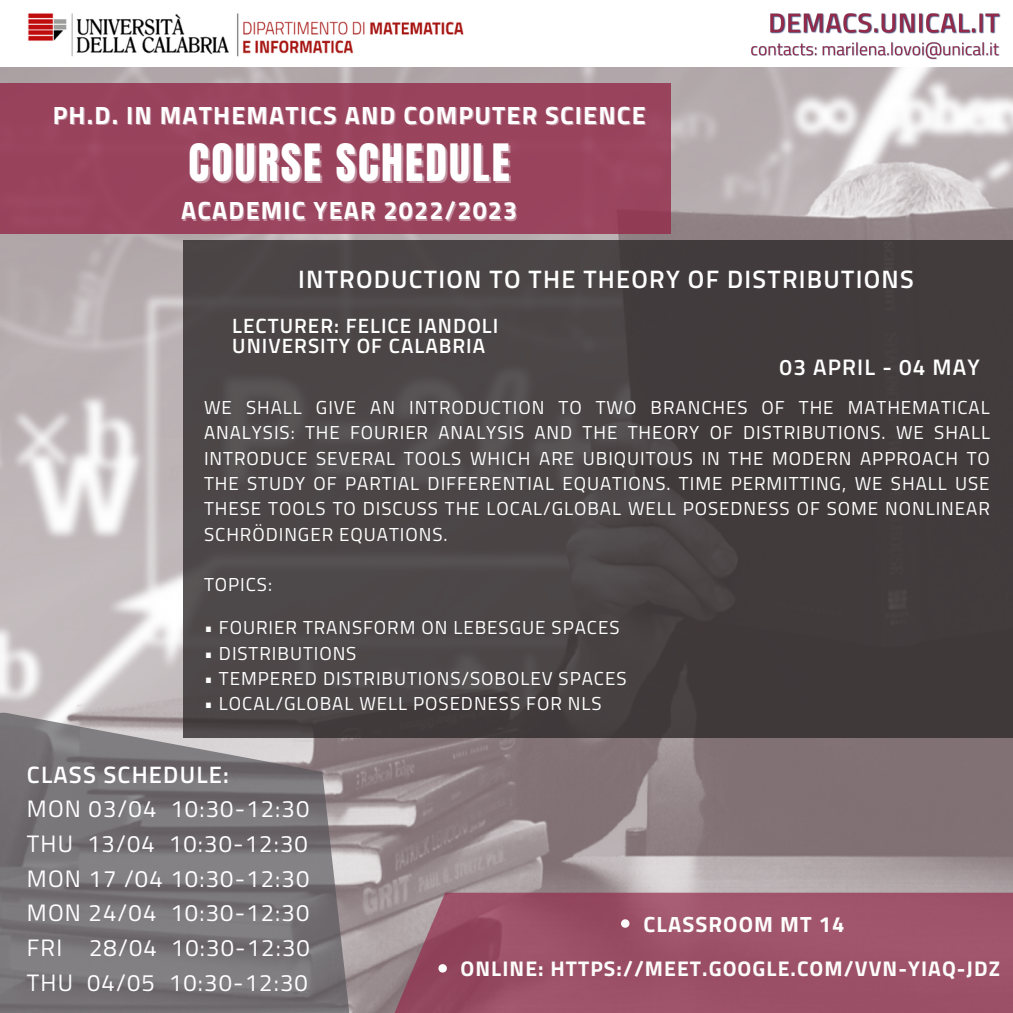
<style>
.page{position:relative;width:1013px;height:1013px;background:#fff}
.page>*{position:absolute;margin:0;border:0;box-sizing:border-box;transform-origin:0 0}
.t1{font:43.75px "Anton";letter-spacing:.05em;color:#fff}
.t2{font:600 25.25px "Titillium Web";letter-spacing:.05em;color:#fff}
.t3{font:700 25px "Titillium Web";letter-spacing:.05em;color:#fff}
.t4{font:23.75px/34.8px "Titillium Web";letter-spacing:.05em;color:#fff;text-align:justify}
.t5{font:600 23.75px "Titillium Web";letter-spacing:.05em;color:#fff}
.t6{font:600 22.5px "Titillium Web";letter-spacing:.05em;color:#fff}
.t7{font:700 22px "Titillium Web";letter-spacing:.05em;color:#fdfdfd}
.t8{font:700 21.25px "Titillium Web";letter-spacing:.05em;color:#fdfdfd}
.t9{font:600 20.62px/20.6px "Titillium Web";letter-spacing:.05em;color:#fff}
.t10{font:18.75px/25.2px "Titillium Web";letter-spacing:.05em;color:#fff;text-align:justify}
</style>
<div class="page">
<img style="left:0;top:67px;width:1012px;height:945px">
<div style="left:0;top:83px;width:671px;height:151px;background:#99435d"></div>
<svg style="left:0;top:711px;width:357px;height:301px;background:#7e7a7d"></svg>
<div style="left:183px;top:240px;width:829px;height:498px;background:#4a4445"></div>
<img style="left:28px;top:13px;width:436px;height:44px">
<svg style="left:369px;top:892px;width:643px;height:120px;background:#9c566b"></svg>
<svg style="left:621px;top:919px;width:8px;height:8px"></svg>
<img style="left:770px;top:13px;width:231px;height:21px">
<img style="left:751px;top:42px;width:249px;height:18px">
<svg style="left:438px;top:964px;width:9px;height:8px"></svg>
<h3 class="t3" style="left:53px;top:96px;width:594px">PH.D. IN MATHEMATICS AND COMPUTER SCIENCE</h3>
<h1 class="t1" style="left:188px;top:131px;width:323px">COURSE SCHEDULE</h1>
<h3 class="t3" style="left:181px;top:191px;width:338px">ACADEMIC YEAR 2022/2023</h3>
<h2 class="t2" style="left:298px;top:259px;width:617px">INTRODUCTION TO THE THEORY OF DISTRIBUTIONS</h2>
<p class="t9" style="left:232px;top:315px;width:267px">LECTURER: FELICE IANDOLI<br>UNIVERSITY OF CALABRIA</p>
<p class="t6" style="left:779px;top:349px;width:202px">03 APRIL - 04 MAY</p>
<p class="t10" style="left:204px;top:394px;width:787px">WE SHALL GIVE AN INTRODUCTION TO TWO BRANCHES OF THE MATHEMATICAL ANALYSIS: THE FOURIER ANALYSIS AND THE THEORY OF DISTRIBUTIONS. WE SHALL INTRODUCE SEVERAL TOOLS WHICH ARE UBIQUITOUS IN THE MODERN APPROACH TO THE STUDY OF PARTIAL DIFFERENTIAL EQUATIONS. TIME PERMITTING, WE SHALL USE THESE TOOLS TO DISCUSS THE LOCAL/GLOBAL WELL POSEDNESS OF SOME NONLINEAR SCHRÖDINGER EQUATIONS.</p>
<p class="t10" style="left:204px;top:571px;width:70px">TOPICS:</p>
<p class="t10" style="left:204px;top:615px;width:417px">• FOURIER TRANSFORM ON LEBESGUE SPACES</p>
<p class="t10" style="left:204px;top:640px;width:154px">• DISTRIBUTIONS</p>
<p class="t10" style="left:204px;top:665px;width:424px">• TEMPERED DISTRIBUTIONS/SOBOLEV SPACES</p>
<p class="t10" style="left:204px;top:690px;width:399px">• LOCAL/GLOBAL WELL POSEDNESS FOR NLS</p>
<p class="t5" style="left:27px;top:755px;width:203px">CLASS SCHEDULE:</p>
<p class="t4" style="left:27px;top:791px;width:284px">MON 03/04 10:30-12:30<br>THU 13/04 10:30-12:30<br>MON 17 /04 10:30-12:30<br>MON 24/04 10:30-12:30<br>FRI 28/04 10:30-12:30<br>THU 04/05 10:30-12:30</p>
<p class="t7" style="left:643px;top:906px;width:203px">CLASSROOM MT 14</p>
<p class="t8" style="left:460px;top:952px;width:541px">ONLINE: HTTPS://MEET.GOOGLE.COM/VVN-YIAQ-JDZ</p>
</div>
